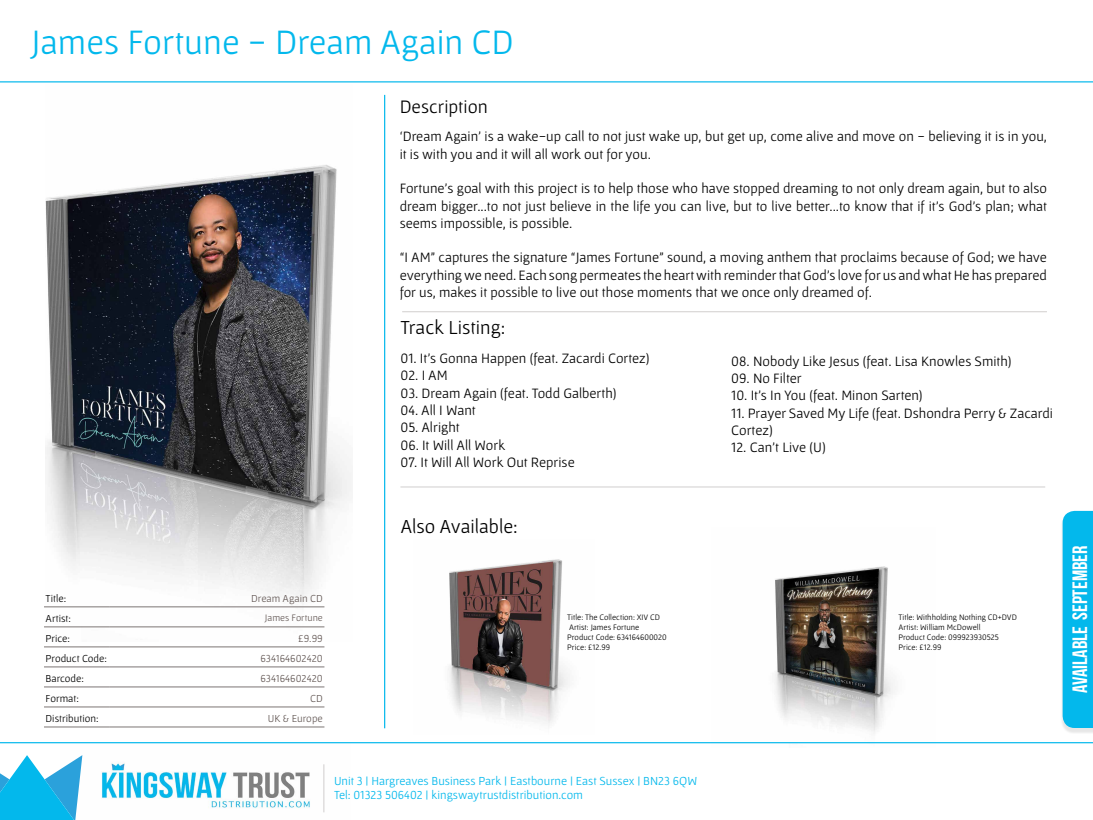
<style>
.page{position:relative;width:1093px;height:820px;background:#fff}
.page>*{position:absolute;margin:0;border:0;box-sizing:border-box;transform-origin:0 0}
.t1{font:36px "Gafata";color:#03b8ec}
.t2{font:20.8px "Bebas Neue";color:#fff}
.t3{font:20px "Gafata";color:#000}
.t4{font:19.2px "Gafata";color:#000}
.t5{font:14.4px/17.3px "Gafata";color:#000}
.t6{font:12.4px/14.9px "Gafata";color:#03b8ec}
.t7{font:10.8px "Gafata";color:#000}
.t8{font:10.8px "Gafata";color:#655a57}
.t9{font:10px "Gafata";color:#655a57}
.t10{font:8.4px/10.1px "Gafata";color:#000}
</style>
<div class="page">
<img style="left:711px;top:566px;width:225px;height:178px">
<img style="left:448px;top:559px;width:120px;height:165px">
<img style="left:46px;top:165px;width:306px;height:463px">
<img style="left:60px;top:743px;width:290px;height:70px">
<hr style="left:0;top:81px;width:1093px;height:1px;background:#03b8ec">
<hr style="left:0;top:741px;width:1093px;height:2px;background:#03b8ec">
<hr style="left:323px;top:764px;width:1px;height:48px;background:#7c7574">
<svg style="left:0;top:754px;width:82px;height:65px"></svg>
<div style="left:1060px;top:512px;width:33px;height:221px;background:#000;opacity:.1"></div>
<div style="left:1062px;top:510px;width:31px;height:217px;background:#03b8ec"></div>
<hr style="left:384px;top:95px;width:1px;height:633px;background:#03b8ec">
<hr style="left:402px;top:311px;width:645px;height:1px;background:#7c7574">
<hr style="left:44px;top:726px;width:66px;height:1px;background:#7c7574">
<hr style="left:110px;top:726px;width:214px;height:1px;background:#7c7574">
<hr style="left:44px;top:606px;width:66px;height:1px;background:#7c7574">
<hr style="left:110px;top:606px;width:214px;height:1px;background:#7c7574">
<hr style="left:44px;top:626px;width:66px;height:1px;background:#7c7574">
<hr style="left:110px;top:626px;width:214px;height:1px;background:#7c7574">
<hr style="left:44px;top:646px;width:66px;height:1px;background:#7c7574">
<hr style="left:110px;top:646px;width:214px;height:1px;background:#7c7574">
<hr style="left:44px;top:666px;width:66px;height:1px;background:#7c7574">
<hr style="left:110px;top:666px;width:214px;height:1px;background:#7c7574">
<hr style="left:44px;top:686px;width:66px;height:1px;background:#7c7574">
<hr style="left:110px;top:686px;width:214px;height:1px;background:#7c7574">
<hr style="left:44px;top:706px;width:66px;height:1px;background:#7c7574">
<hr style="left:110px;top:706px;width:214px;height:1px;background:#7c7574">
<hr style="left:400px;top:486px;width:645px;height:1px;background:#7c7574">
<h1 class="t1" style="left:31px;top:21px;width:484px">James Fortune - Dream Again CD</h1>
<h3 class="t4" style="left:400px;top:95px;width:90px">Description</h3>
<p class="t5" style="left:400px;top:127px;width:649px">‘Dream Again’ is a wake-up call to not just wake up, but get up, come alive and move on - believing it is in you, it is with you and it will all work out for you.</p>
<p class="t5" style="left:400px;top:179px;width:649px;text-align:justify">Fortune’s goal with this project is to help those who have stopped dreaming to not only dream again, but to also dream bigger...to not just believe in the life you can live, but to live better...to know that if it’s God’s plan; what seems impossible, is possible.</p>
<p class="t5" style="left:400px;top:248px;width:649px;text-align:justify">“I AM” captures the signature “James Fortune” sound, a moving anthem that proclaims because of God; we have everything we need. Each song permeates the heart with reminder that God’s love for us and what He has prepared for us, makes it possible to live out those moments that we once only dreamed of.</p>
<h3 class="t3" style="left:400px;top:316px;width:106px">Track Listing:</h3>
<p class="t5" style="left:400px;top:349px;width:251px">01. It’s Gonna Happen (feat. Zacardi Cortez)</p>
<p class="t5" style="left:400px;top:366px;width:49px">02. I AM</p>
<p class="t5" style="left:400px;top:383px;width:218px">03. Dream Again (feat. Todd Galberth)</p>
<p class="t5" style="left:400px;top:401px;width:77px">04. All I Want</p>
<p class="t5" style="left:400px;top:418px;width:61px">05. Alright</p>
<p class="t5" style="left:400px;top:435px;width:106px">06. It Will All Work</p>
<p class="t5" style="left:400px;top:453px;width:176px">07. It Will All Work Out Reprise</p>
<h3 class="t3" style="left:400px;top:514px;width:119px">Also Available:</h3>
<p class="t5" style="left:731px;top:351px;width:282px">08. Nobody Like Jesus (feat. Lisa Knowles Smith)</p>
<p class="t5" style="left:731px;top:369px;width:72px">09. No Filter</p>
<p class="t5" style="left:731px;top:386px;width:193px">10. It’s In You (feat. Minon Sarten)</p>
<p class="t5" style="left:731px;top:403px;width:323px">11. Prayer Saved My Life (feat. Dshondra Perry &amp; Zacardi<br>Cortez)</p>
<p class="t5" style="left:731px;top:438px;width:96px">12. Can’t Live (U)</p>
<p class="t7" style="left:46px;top:591px;width:22px">Title:</p>
<p class="t8" style="left:251px;top:591px;width:73px">Dream Again CD</p>
<p class="t7" style="left:46px;top:611px;width:27px">Artist:</p>
<p class="t9" style="left:265px;top:612px;width:59px">James Fortune</p>
<p class="t7" style="left:46px;top:631px;width:26px">Price:</p>
<p class="t8" style="left:298px;top:631px;width:26px">£9.99</p>
<p class="t7" style="left:46px;top:651px;width:63px">Product Code:</p>
<p class="t8" style="left:260px;top:651px;width:64px">634164602420</p>
<p class="t7" style="left:46px;top:671px;width:40px">Barcode:</p>
<p class="t8" style="left:260px;top:671px;width:64px">634164602420</p>
<p class="t7" style="left:46px;top:691px;width:35px">Format:</p>
<p class="t8" style="left:310px;top:691px;width:14px">CD</p>
<p class="t7" style="left:46px;top:711px;width:54px">Distribution:</p>
<p class="t8" style="left:268px;top:711px;width:56px">UK &amp; Europe</p>
<p class="t10" style="left:567px;top:611px;width:101px">Title: The Collection: XIV CD<br>Artist: James Fortune<br>Product Code: 634164600020<br>Price: £12.99</p>
<p class="t10" style="left:898px;top:611px;width:120px">Title: Withholding Nothing CD+DVD<br>Artist: William McDowell<br>Product Code: 099923930525<br>Price: £12.99</p>
<p class="t6" style="left:334px;top:772px;width:365px">Unit 3 | Hargreaves Business Park | Eastbourne | East Sussex | BN23 6QW<br>Tel: 01323 506402 | kingswaytrustdistribution.com</p>
<h2 class="t2" style="left:1069px;top:693px;width:149px;rotate:-90deg">Available September</h2>
</div>
